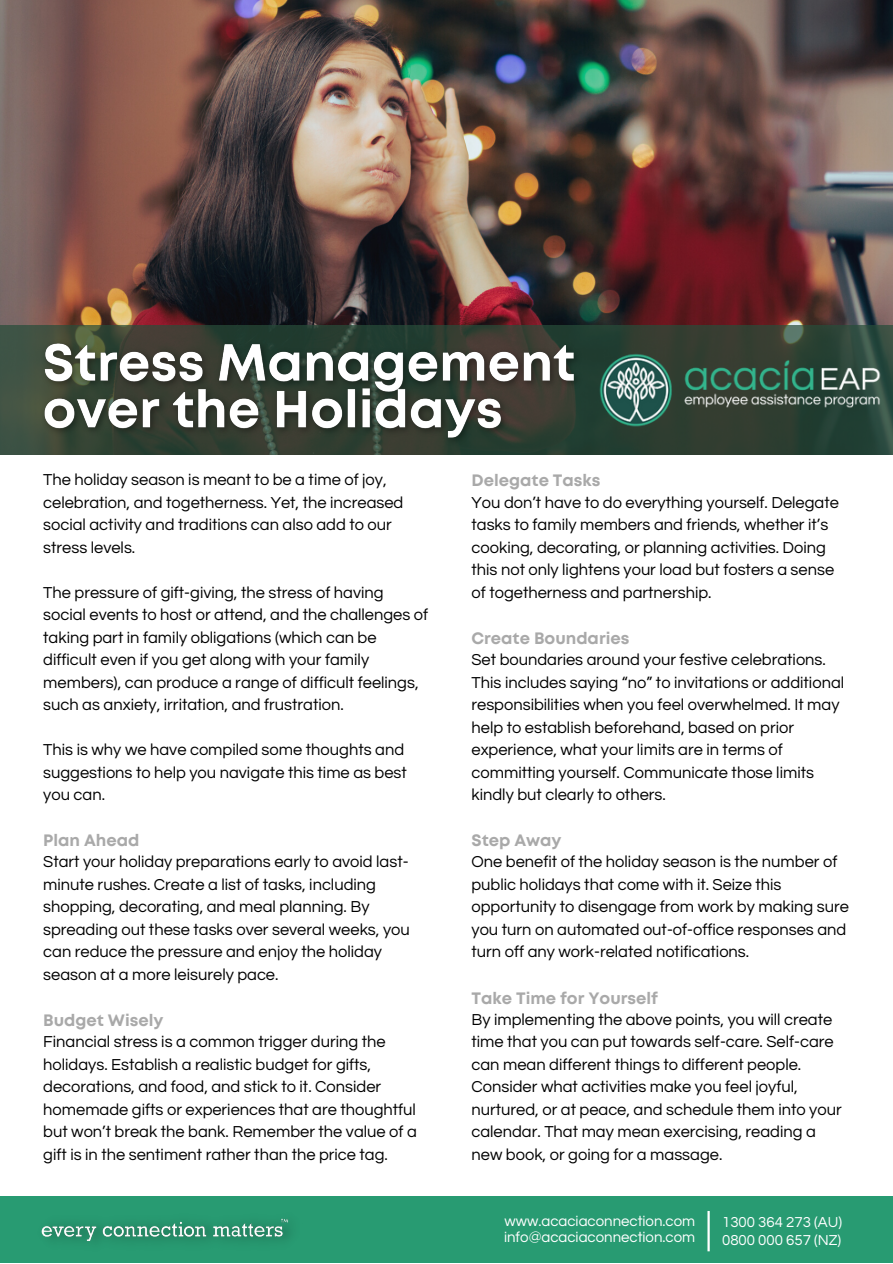
<style>
.page{position:relative;width:893px;height:1264px;background:#fff}
.page>*{position:absolute;margin:0;border:0;box-sizing:border-box;transform-origin:0 0}
.t1{font:16.5px/22.5px "Questrial";color:#000}
.t2{font:700 16.5px "Mont";color:#a9a9a9}
.t3{font:15px "Questrial";color:#fff}
</style>
<div class="page">
<img style="left:0;top:0;width:892px;height:325px">
<svg style="left:0;top:325px;width:892px;height:130px;background:#344739"></svg>
<img style="left:595px;top:309px;width:285px;height:146px">
<img style="left:36px;top:335px;width:552px;height:116px">
<div style="left:0;top:1196px;width:892px;height:66px;background:#289b72"></div>
<img style="left:41px;top:1218px;width:249px;height:23px">
<hr style="left:707px;top:1210px;width:2px;height:41px;background:#fff">
<p class="t1" style="left:43px;top:469px;width:361px">The holiday season is meant to be a time of joy, celebration, and togetherness. Yet, the increased social activity and traditions can also add to our stress levels.</p>
<p class="t1" style="left:43px;top:581px;width:386px">The pressure of gift-giving, the stress of having social events to host or attend, and the challenges of taking part in family obligations (which can be difficult even if you get along with your family members), can produce a range of difficult feelings, such as anxiety, irritation, and frustration.</p>
<p class="t1" style="left:43px;top:738px;width:365px">This is why we have compiled some thoughts and suggestions to help you navigate this time as best you can.</p>
<p class="t2" style="left:43px;top:834px;width:98px">Plan Ahead</p>
<p class="t1" style="left:43px;top:851px;width:368px">Start your holiday preparations early to avoid last&shy;minute rushes. Create a list of tasks, including shopping, decorating, and meal planning. By spreading out these tasks over several weeks, you can reduce the pressure and enjoy the holiday season at a more leisurely pace.</p>
<p class="t2" style="left:43px;top:1014px;width:122px">Budget Wisely</p>
<p class="t1" style="left:43px;top:1031px;width:375px">Financial stress is a common trigger during the holidays. Establish a realistic budget for gifts, decorations, and food, and stick to it. Consider homemade gifts or experiences that are thoughtful but won’t break the bank. Remember the value of a gift is in the sentiment rather than the price tag.</p>
<p class="t2" style="left:471px;top:474px;width:130px">Delegate Tasks</p>
<p class="t1" style="left:471px;top:491px;width:369px">You don’t have to do everything yourself. Delegate tasks to family members and friends, whether it’s cooking, decorating, or planning activities. Doing this not only lightens your load but fosters a sense of togetherness and partnership.</p>
<p class="t2" style="left:471px;top:631px;width:159px">Create Boundaries</p>
<p class="t1" style="left:471px;top:648px;width:374px">Set boundaries around your festive celebrations.<br>This includes saying “no” to invitations or additional responsibilities when you feel overwhelmed. It may help to establish beforehand, based on prior experience, what your limits are in terms of committing yourself. Communicate those limits kindly but clearly to others.</p>
<p class="t2" style="left:471px;top:834px;width:91px">Step Away</p>
<p class="t1" style="left:471px;top:851px;width:379px">One benefit of the holiday season is the number of public holidays that come with it. Seize this opportunity to disengage from work by making sure you turn on automated out-of-office responses and turn off any work-related notifications.</p>
<p class="t2" style="left:471px;top:991px;width:188px">Take Time for Yourself</p>
<p class="t1" style="left:471px;top:1008px;width:372px">By implementing the above points, you will create time that you can put towards self-care. Self-care can mean different things to different people.<br>Consider what activities make you feel joyful, nurtured, or at peace, and schedule them into your calendar. That may mean exercising, reading a new book, or going for a massage.</p>
<p class="t3" style="left:504px;top:1213px;width:192px">www.acaciaconnection.com</p>
<p class="t3" style="left:504px;top:1229px;width:193px">info@acaciaconnection.com</p>
<p class="t3" style="left:722px;top:1214px;width:121px">1300 364 273 (AU)</p>
<p class="t3" style="left:722px;top:1232px;width:121px">0800 000 657 (NZ)</p>
</div>
